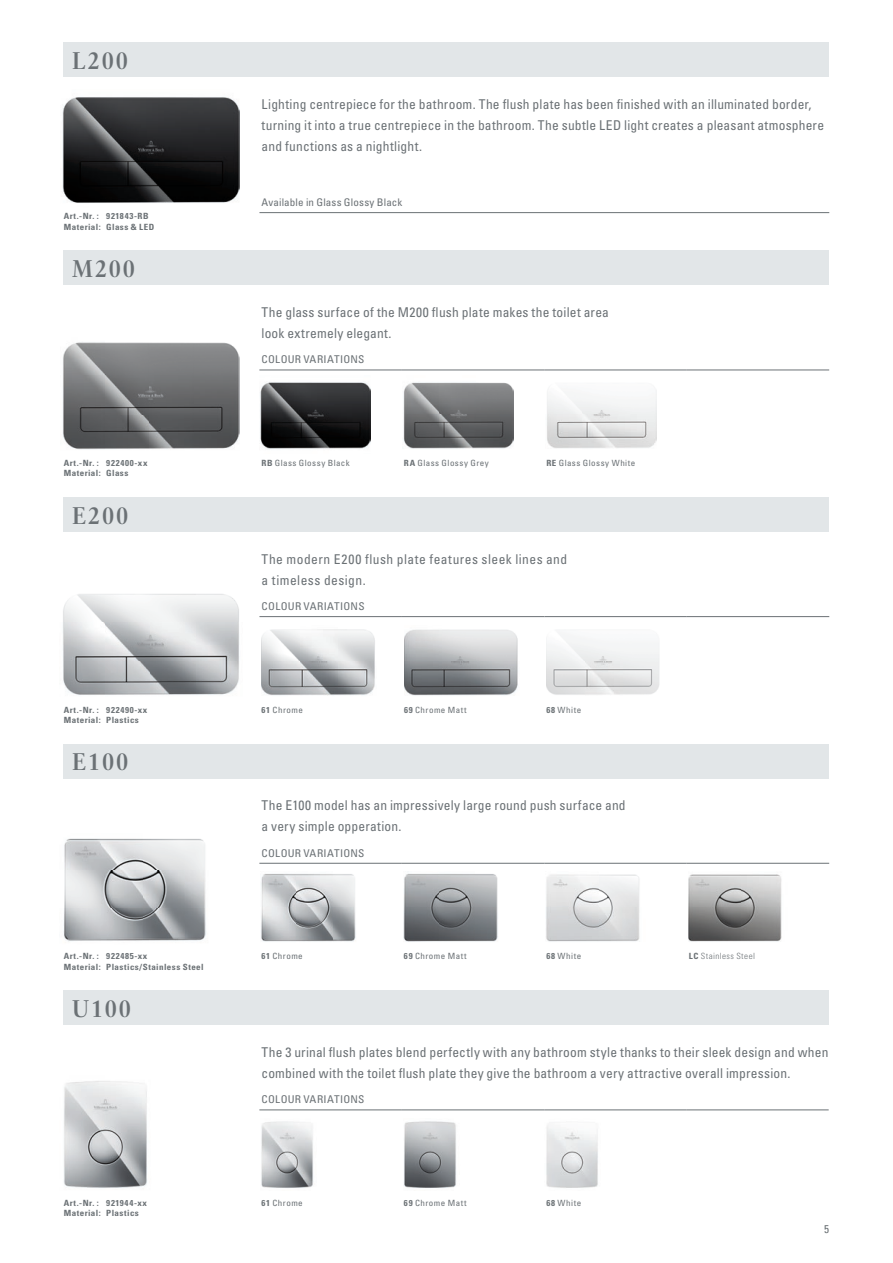
<style>
.page{position:relative;width:893px;height:1263px;background:#fff}
.page>*{position:absolute;margin:0;border:0;box-sizing:border-box;transform-origin:0 0}
.t1{font:700 24px "Villeroy Boch";letter-spacing:.05em;color:#6b7175}
.t2{font:condensed 13.5px/21px "Univers LT";letter-spacing:.015em;color:#6b7175}
.t3{font:condensed 13.5px/21px "Univers LT";letter-spacing:.035em;color:#6b7175}
.t4{font:condensed 11.25px "Univers LT";color:#6b7175}
.t5{font:condensed 10.65px "Univers LT";letter-spacing:.025em;color:#6b7175;scale:1.05 1}
.t6{font:condensed 10.5px "Univers LT";letter-spacing:.015em;color:#6b7175;scale:1.05 1}
.t7{font:700 condensed 8.55px/10.2px "Univers LT";letter-spacing:.055em;color:#6b7175;scale:1.05 1}
.t8{font:condensed 8.55px "Univers LT";letter-spacing:.05em;color:#6b7175;scale:1.05 1}
.t9{font:300 condensed 8.55px "Univers LT";letter-spacing:.05em;color:#6b7175;scale:1.05 1}
.s1{font-weight:700}
</style>
<div class="page">
<img style="left:63px;top:342px;width:176px;height:108px">
<img style="left:63px;top:594px;width:176px;height:101px">
<img style="left:62px;top:97px;width:177px;height:106px">
<img style="left:63px;top:838px;width:143px;height:104px">
<img style="left:64px;top:1081px;width:83px;height:107px">
<img style="left:260px;top:382px;width:111px;height:67px">
<img style="left:403px;top:382px;width:110px;height:67px">
<img style="left:547px;top:392px;width:109px;height:56px">
<img style="left:262px;top:629px;width:113px;height:67px">
<img style="left:404px;top:629px;width:114px;height:67px">
<img style="left:547px;top:633px;width:113px;height:62px">
<img style="left:261px;top:873px;width:95px;height:69px">
<img style="left:404px;top:873px;width:94px;height:69px">
<img style="left:546px;top:874px;width:94px;height:68px">
<img style="left:688px;top:874px;width:94px;height:68px">
<img style="left:261px;top:1121px;width:53px;height:67px">
<img style="left:404px;top:1121px;width:52px;height:67px">
<img style="left:546px;top:1125px;width:52px;height:63px">
<div style="left:64px;top:43px;width:765px;height:34px;background:#e2e6e8"></div>
<div style="left:64px;top:251px;width:765px;height:34px;background:#e2e6e8"></div>
<div style="left:64px;top:497px;width:765px;height:34px;background:#e2e6e8"></div>
<div style="left:64px;top:744px;width:765px;height:34px;background:#e2e6e8"></div>
<div style="left:64px;top:991px;width:765px;height:34px;background:#e2e6e8"></div>
<hr style="left:259px;top:212px;width:570px;height:1px;background:#6b7175">
<hr style="left:259px;top:370px;width:143px;height:1px;background:#6b7175">
<hr style="left:402px;top:370px;width:142px;height:1px;background:#6b7175">
<hr style="left:544px;top:370px;width:143px;height:1px;background:#6b7175">
<hr style="left:687px;top:370px;width:142px;height:1px;background:#6b7175">
<hr style="left:259px;top:616px;width:143px;height:1px;background:#6b7175">
<hr style="left:402px;top:616px;width:142px;height:1px;background:#6b7175">
<hr style="left:544px;top:616px;width:143px;height:1px;background:#6b7175">
<hr style="left:687px;top:616px;width:142px;height:1px;background:#6b7175">
<hr style="left:259px;top:863px;width:143px;height:1px;background:#6b7175">
<hr style="left:402px;top:863px;width:142px;height:1px;background:#6b7175">
<hr style="left:544px;top:863px;width:143px;height:1px;background:#6b7175">
<hr style="left:687px;top:863px;width:142px;height:1px;background:#6b7175">
<hr style="left:259px;top:1110px;width:143px;height:1px;background:#6b7175">
<hr style="left:402px;top:1110px;width:142px;height:1px;background:#6b7175">
<hr style="left:544px;top:1110px;width:143px;height:1px;background:#6b7175">
<hr style="left:687px;top:1110px;width:142px;height:1px;background:#6b7175">
<h1 class="t1" style="left:72px;top:45px;width:57px">L200</h1>
<p class="t7" style="left:64px;top:211px;width:88px">Art.-Nr. : 921843-RB<br>Material: Glass &amp; LED</p>
<h1 class="t1" style="left:72px;top:254px;width:65px">M200</h1>
<p class="t7" style="left:64px;top:458px;width:81px">Art.-Nr. : 922400-xx<br>Material: Glass</p>
<h1 class="t1" style="left:72px;top:500px;width:58px">E200</h1>
<p class="t7" style="left:64px;top:704px;width:81px">Art.-Nr. : 922490-xx<br>Material: Plastics</p>
<h1 class="t1" style="left:72px;top:747px;width:58px">E100</h1>
<p class="t7" style="left:64px;top:951px;width:135px">Art.-Nr. : 922485-xx<br>Material: Plastics/Stainless Steel</p>
<h1 class="t1" style="left:72px;top:993px;width:61px">U100</h1>
<p class="t7" style="left:64px;top:1198px;width:81px">Art.-Nr. : 921944-xx<br>Material: Plastics</p>
<p class="t2" style="left:262px;top:93px;width:564px">Lighting centrepiece for the bathroom. The flush plate has been finished with an illuminated border, turning it into a true centrepiece in the bathroom. The subtle LED light creates a pleasant atmosphere and functions as a nightlight.</p>
<p class="t6" style="left:262px;top:196px;width:136px">Available in Glass Glossy Black</p>
<p class="t2" style="left:261px;top:301px;width:349px">The glass surface of the M200 flush plate makes the toilet area look extremely elegant.</p>
<p class="t5" style="left:261px;top:353px;width:100px">COLOUR VARIATIONS</p>
<p class="t8" style="left:261px;top:458px;width:85px"><span class="s1">RB</span> Glass Glossy Black</p>
<p class="t8" style="left:404px;top:458px;width:82px"><span class="s1">RA</span> Glass Glossy Grey</p>
<p class="t8" style="left:546px;top:458px;width:86px"><span class="s1">RE</span> Glass Glossy White</p>
<p class="t3" style="left:262px;top:548px;width:307px">The modern E200 flush plate features sleek lines and a timeless design.</p>
<p class="t5" style="left:262px;top:600px;width:100px">COLOUR VARIATIONS</p>
<p class="t8" style="left:262px;top:704px;width:41px"><span class="s1">61</span> Chrome</p>
<p class="t8" style="left:404px;top:704px;width:61px"><span class="s1">69</span> Chrome Matt</p>
<p class="t8" style="left:546px;top:704px;width:35px"><span class="s1">68</span> White</p>
<p class="t2" style="left:261px;top:795px;width:366px">The E100 model has an impressively large round push surface and a very simple opperation.</p>
<p class="t5" style="left:261px;top:846px;width:100px">COLOUR VARIATIONS</p>
<p class="t8" style="left:261px;top:951px;width:41px"><span class="s1">61</span> Chrome</p>
<p class="t8" style="left:404px;top:951px;width:61px"><span class="s1">69</span> Chrome Matt</p>
<p class="t8" style="left:546px;top:951px;width:35px"><span class="s1">68</span> White</p>
<p class="t9" style="left:689px;top:951px;width:64px"><span class="s1">LC</span> Stainless Steel</p>
<p class="t2" style="left:261px;top:1041px;width:568px">The 3 urinal flush plates blend perfectly with any bathroom style thanks to their sleek design and when combined with the toilet flush plate they give the bathroom a very attractive overall impression.</p>
<p class="t5" style="left:261px;top:1093px;width:100px">COLOUR VARIATIONS</p>
<p class="t8" style="left:261px;top:1197px;width:41px"><span class="s1">61</span> Chrome</p>
<p class="t8" style="left:404px;top:1197px;width:61px"><span class="s1">69</span> Chrome Matt</p>
<p class="t8" style="left:546px;top:1197px;width:35px"><span class="s1">68</span> White</p>
<p class="t4" style="left:824px;top:1222px;width:6px">5</p>
</div>
